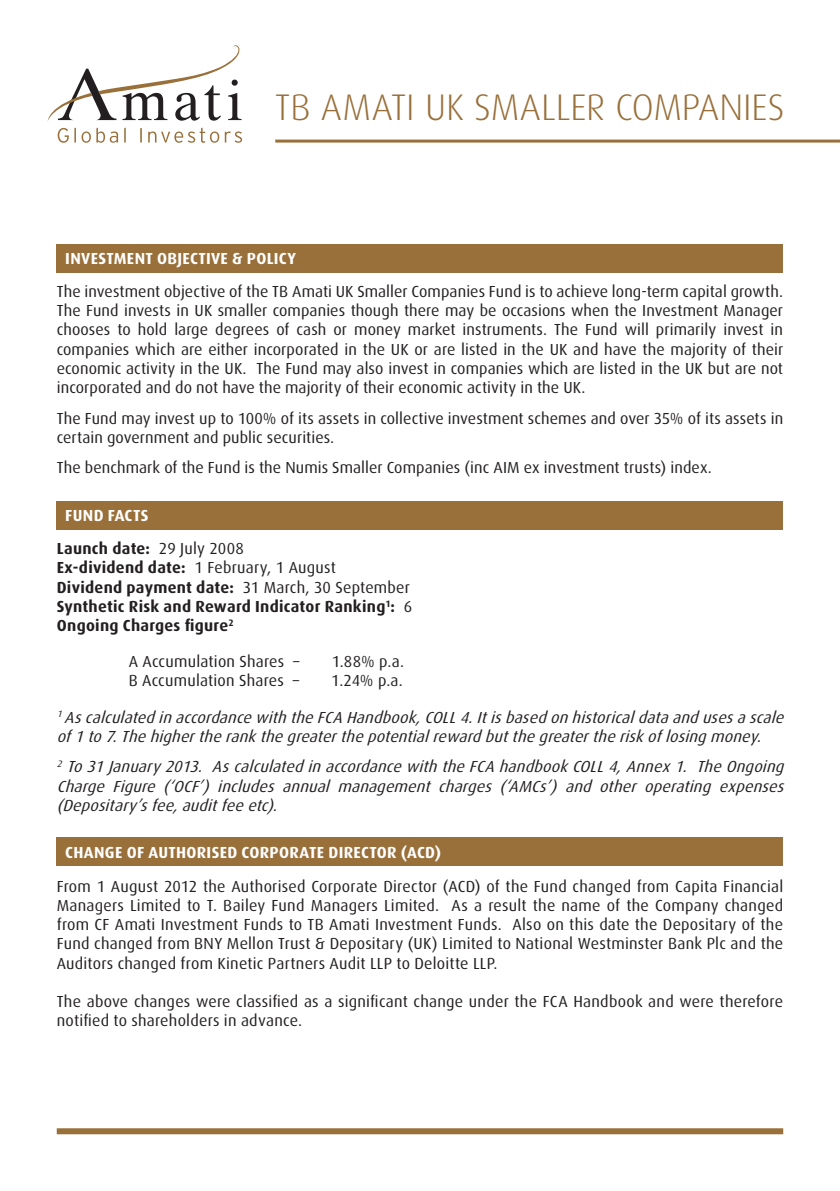
<style>
.page{position:relative;width:840px;height:1191px;background:#fff}
.page>*{position:absolute;margin:0;border:0;box-sizing:border-box;transform-origin:0 0}
.Page_Header{font:300 37px "Dax";letter-spacing:-.005em;color:#99703a}
.Body{font:16px/19.2px "Dax";letter-spacing:.01em;color:#231f20;text-align:justify}
.Body-2{font:italic 16px/19.2px "Dax";color:#231f20}
.Body-3{font:700 16px "Dax";letter-spacing:.015em;color:#231f20}
.Subhead_-_white{font:700 16px "Dax";letter-spacing:.02em;color:#fff}
.s1{font-weight:400}
.s2{font-weight:700}
</style>
<div class="page">
<div style="left:57px;top:501px;width:725px;height:28px;background:#99703a"></div>
<div style="left:57px;top:244px;width:725px;height:28px;background:#99703a"></div>
<hr style="left:275px;top:140px;width:564px;height:3px;background:#99703a">
<div style="left:57px;top:1128px;width:725px;height:6px;background:#99703a"></div>
<div style="left:57px;top:837px;width:725px;height:29px;background:#99703a"></div>
<svg style="left:58px;top:127px;width:184px;height:16px"></svg>
<svg style="left:48px;top:45px;width:194px;height:76px"></svg>
<p class="Page_Header" style="left:275px;top:87px;width:510px">TB AMATI UK SMALLER COMPANIES</p>
<p class="Subhead_-_white" style="left:65px;top:249px;width:232px">INVESTMENT OBJECTIVE &amp; POLICY</p>
<p class="Body" style="left:57px;top:282px;width:727px">The investment objective of the TB Amati UK Smaller Companies Fund is to achieve long-term capital growth.<br>The Fund invests in UK smaller companies though there may be occasions when the Investment Manager chooses to hold large degrees of cash or money market instruments. The Fund will primarily invest in companies which are either incorporated in the UK or are listed in the UK and have the majority of their economic activity in the UK. The Fund may also invest in companies which are listed in the UK but are not incorporated and do not have the majority of their economic activity in the UK.</p>
<p class="Body" style="left:57px;top:408px;width:727px">The Fund may invest up to 100% of its assets in collective investment schemes and over 35% of its assets in certain government and public securities.</p>
<p class="Body" style="left:57px;top:458px;width:656px">The benchmark of the Fund is the Numis Smaller Companies (inc AIM ex investment trusts) index.</p>
<p class="Subhead_-_white" style="left:65px;top:506px;width:85px">FUND FACTS</p>
<p class="Body-3" style="left:57px;top:539px;width:188px">Launch date: <span class="s1">29 July 2008</span></p>
<p class="Body" style="left:57px;top:558px;width:280px"><span class="s2">Ex-dividend date:</span> 1 February, 1 August</p>
<p class="Body-3" style="left:57px;top:578px;width:354px">Dividend payment date: <span class="s1">31 March, 30 September</span></p>
<p class="Body-3" style="left:57px;top:597px;width:357px">Synthetic Risk and Reward Indicator Ranking<sup>1</sup>: <span class="s1">6</span></p>
<p class="Body-3" style="left:57px;top:616px;width:178px">Ongoing Charges figure<sup>2</sup></p>
<p class="Body" style="left:129px;top:652px;width:172px">A Accumulation Shares –</p>
<p class="Body" style="left:331px;top:652px;width:74px">1.88% p.a.</p>
<p class="Body" style="left:129px;top:671px;width:172px">B Accumulation Shares –</p>
<p class="Body" style="left:331px;top:671px;width:73px">1.24% p.a.</p>
<p class="Body-2" style="left:57px;top:707px;width:732px"><sup>1</sup>AscalculatedinaccordancewiththeFCA Handbook,COLL4.Itisbasedonhistoricaldataandusesascale of1to7.Thehighertherankthegreaterthepotentialrewardbutthegreatertheriskoflosingmoney.</p>
<p class="Body-2" style="left:57px;top:757px;width:732px;text-align:justify"><sup>2</sup> To31January2013. AscalculatedinaccordancewiththeFCA handbookCOLL4,Annex1. TheOngoing Charge Figure (‘OCF’) includes annual management charges (‘AMCs’) and other operating expenses (Depositary’sfee,auditfeeetc).</p>
<p class="Subhead_-_white" style="left:65px;top:844px;width:377px">CHANGE OF AUTHORISED CORPORATE DIRECTOR (ACD)</p>
<p class="Body" style="left:57px;top:877px;width:727px">From 1 August 2012 the Authorised Corporate Director (ACD) of the Fund changed from Capita Financial Managers Limited to T. Bailey Fund Managers Limited. As a result the name of the Company changed from CF Amati Investment Funds to TB Amati Investment Funds. Also on this date the Depositary of the Fund changed from BNY Mellon Trust &amp; Depositary (UK) Limited to National Westminster Bank Plc and the Auditors changed from Kinetic Partners Audit LLP to Deloitte LLP.</p>
<p class="Body" style="left:57px;top:992px;width:727px">The above changes were classified as a significant change under the FCA Handbook and were therefore notified to shareholders in advance.</p>
</div>
